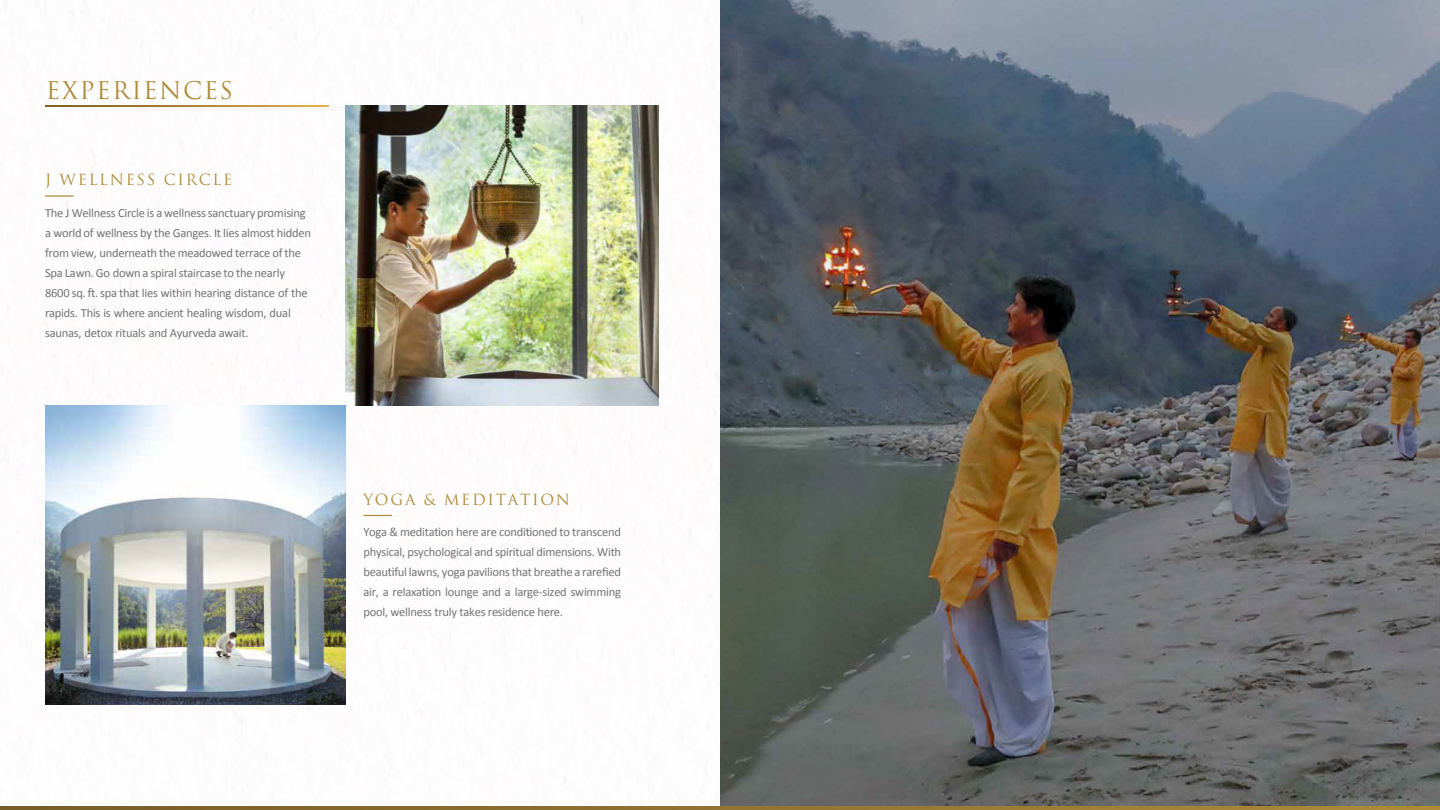
<style>
.page{position:relative;width:1440px;height:810px;background:#fff}
.page>*{position:absolute;margin:0;border:0;box-sizing:border-box;transform-origin:0 0}
.t1{font:23.75px "Trajan Pro";letter-spacing:.06em;color:#ad8b3a}
.t2{font:15px "Trajan Pro";letter-spacing:.115em;color:#ad8b3a}
.t3{font:12.5px/20px "Calibri";letter-spacing:-.02em;color:#757575;text-align:justify}
.s1{font-family:"Myriad Pro"}
</style>
<div class="page">
<div style="left:62px;top:106px;width:283px;height:5px;background:#fbfaf8"></div>
<svg style="left:45px;top:106px;width:283px;height:1px"></svg>
<svg style="left:363px;top:515px;width:29px;height:1px"></svg>
<img style="left:346px;top:105px;width:312px;height:300px">
<img style="left:45px;top:405px;width:300px;height:300px">
<img style="left:720px;top:0;width:720px;height:807px">
<svg style="left:0;top:807px;width:1440px;height:3px;background:#917330"></svg>
<hr style="left:45px;top:195px;width:28px;height:2px;background:#ad8b3a">
<h1 class="t1" style="left:46px;top:75px;width:189px">EXPERIENCES</h1>
<p class="t2" style="left:45px;top:170px;width:189px">J WELLNESS CIRCLE</p>
<p class="t3" style="left:45px;top:202px;width:267px;text-align:left">The J Wellness Circle is a wellness sanctuary promising a world of wellness by the Ganges. It lies almost hidden from view, underneath the meadowed terrace of the Spa Lawn. Go down a spiral staircase to the nearly 8600 sq. <span class="s1">ft</span>. spa that lies within hearing distance of the rapids. This is where ancient healing wisdom, dual saunas, detox rituals and Ayurveda await.</p>
<p class="t2" style="left:363px;top:490px;width:208px">YOGA &amp; MEDITATION</p>
<p class="t3" style="left:363px;top:521px;width:259px">Yoga &amp; medita<span class="s1">ti</span>on here are condi<span class="s1">ti</span>oned to transcend physical, psychological and spiritual dimensions. With beau<span class="s1">ti</span>ful lawns, yoga pavilions that breathe a rarefied air, a relaxa<span class="s1">ti</span>on lounge and a large-sized swimming pool, wellness truly takes residence here.</p>
</div>
